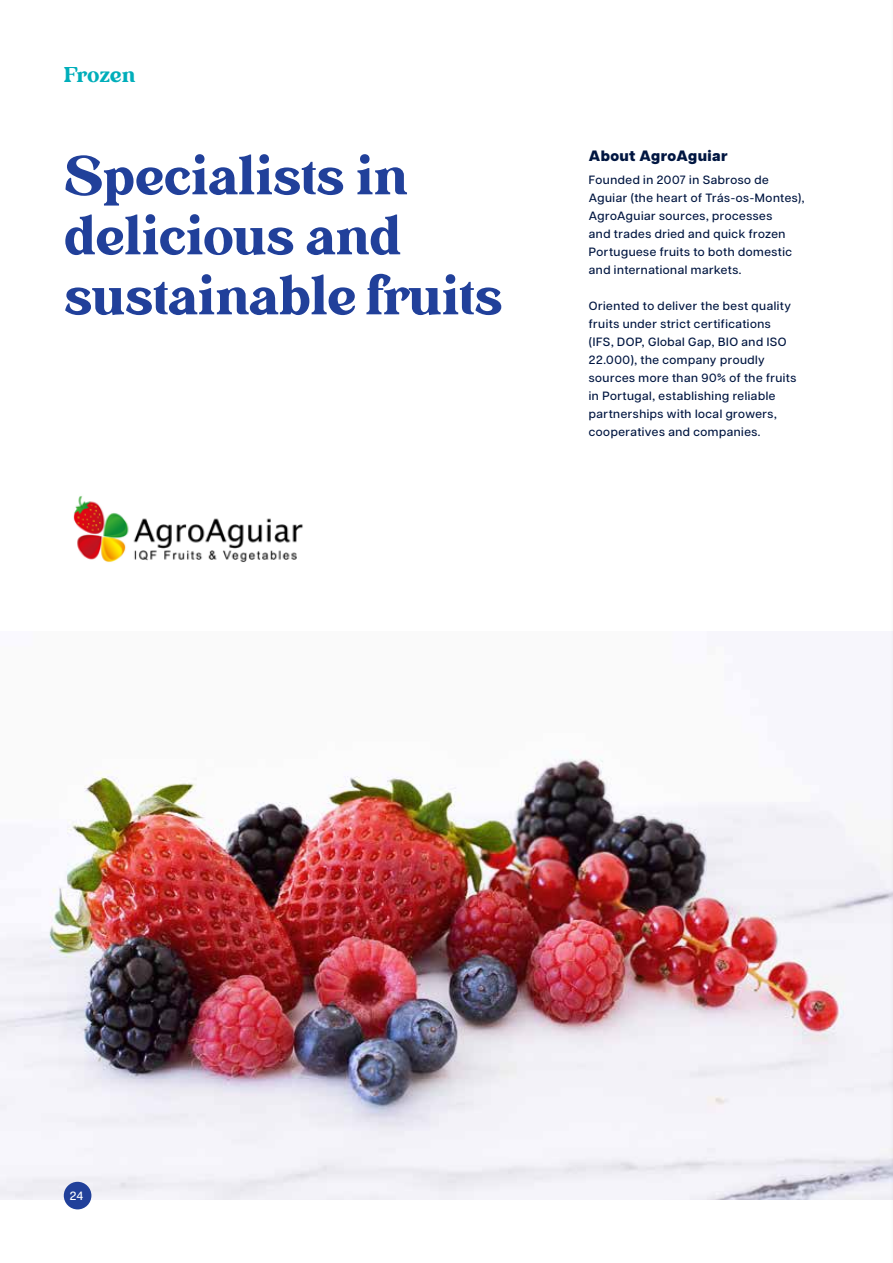
<style>
.page{position:relative;width:893px;height:1263px;background:#fff}
.page>*{position:absolute;margin:0;border:0;box-sizing:border-box;transform-origin:0 0}
.t1{font:75px/60px "Gentlemen";color:#21409a}
.t2{font:30px "Gentlemen";letter-spacing:.02em;color:#00aeba}
.t3{font:800 15px "Articulat CF";letter-spacing:.025em;color:#001641}
.t4{font:500 12px/18px "Articulat CF";letter-spacing:.045em;color:#001641}
.t5{font:500 12px "Articulat CF";color:#fff}
</style>
<div class="page">
<img style="left:73px;top:496px;width:230px;height:66px">
<img style="left:0;top:758px;width:890px;height:441px">
<hr style="left:890px;top:0;width:3px;height:1263px;background:#f1f1f2">
<div style="left:64px;top:1182px;width:27px;height:27px;background:#21409a;border-radius:50%"></div>
<h2 class="t2" style="left:64px;top:63px;width:73px">Frozen</h2>
<h1 class="t1" style="left:64px;top:151px;width:439px">Specialists in delicious and sustainable fruits</h1>
<p class="t3" style="left:589px;top:147px;width:140px">About AgroAguiar</p>
<p class="t4" style="left:589px;top:171px;width:217px">Founded in 2007 in Sabroso de<br>Aguiar (the heart of Trás-os-Montes),<br>AgroAguiar sources, processes<br>and trades dried and quick frozen<br>Portuguese fruits to both domestic and international markets.</p>
<p class="t4" style="left:589px;top:297px;width:209px">Oriented to deliver the best quality fruits under strict certifications (IFS, DOP, Global Gap, BIO and ISO 22.000), the company proudly sources more than 90% of the fruits in Portugal, establishing reliable partnerships with local growers, cooperatives and companies.</p>
<p class="t5" style="left:70px;top:1189px;width:15px">24</p>
</div>
